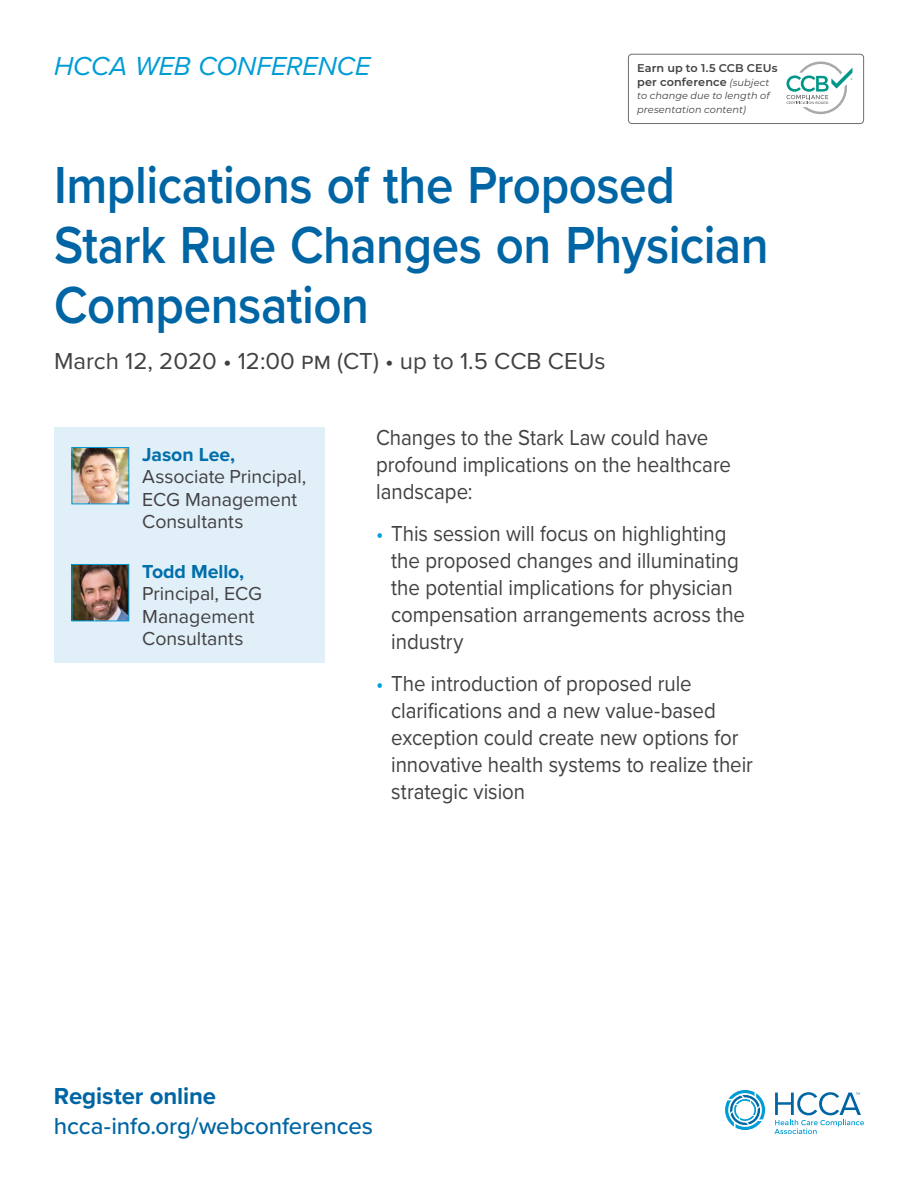
<style>
.page{position:relative;width:918px;height:1188px;background:#fff}
.page>*{position:absolute;margin:0;border:0;box-sizing:border-box;transform-origin:0 0}
.t1{font:600 54px/60px "Proxima Nova";letter-spacing:-.01em;color:#0065a4;scale:.91 1}
.t2{font:italic 27px "Proxima Nova";letter-spacing:-.005em;color:#009cd6}
.t3{font:24px "Proxima Nova";color:#414042}
.t4{font:500 24px "Proxima Nova";letter-spacing:-.005em;color:#0065a4}
.t5{font:700 24px "Proxima Nova";letter-spacing:-.005em;color:#0065a4}
.t6{font:22.5px/27px "Proxima Nova";letter-spacing:-.005em;color:#414042;scale:.91 1}
.t7{font:19.5px/22.5px "Proxima Nova";color:#414042}
.t8{font:700 19.5px "Proxima Nova";letter-spacing:-.005em;color:#006eab}
.t9{font:600 11.25px/13.5px "Montserrat";letter-spacing:.01em;color:#414042}
.t10{font:italic 9.75px/13.5px "Montserrat";letter-spacing:.01em;color:#414042}
.s1{font-weight:400;font-style:italic;font-size:9.75px}
.s2{color:#00a2d9}
</style>
<div class="page">
<div style="left:54px;top:428px;width:270px;height:235px;background:#e1eff8"></div>
<img style="left:74px;top:449px;width:53px;height:53px">
<div style="left:72px;top:447px;width:57px;height:57px;border:1px solid #009cd6"></div>
<img style="left:74px;top:566px;width:53px;height:53px">
<div style="left:72px;top:564px;width:57px;height:57px;border:1px solid #009cd6"></div>
<svg style="left:725px;top:1090px;width:40px;height:40px"></svg>
<svg style="left:774px;top:1092px;width:90px;height:42px"></svg>
<div style="left:628px;top:54px;width:236px;height:70px;border:1px solid #6d6e71;border-radius:4px"></div>
<svg style="left:787px;top:62px;width:65px;height:52px"></svg>
<p class="t2" style="left:54px;top:46px;width:318px">HCCA WEB CONFERENCE</p>
<p class="t9" style="left:637px;top:61px;width:142px">Earn up to 1.5 CCB CEUs per conference <span class="s1">(subject</span></p>
<p class="t10" style="left:637px;top:89px;width:134px">to change due to length of presentation content)</p>
<h1 class="t1" style="left:54px;top:154px;width:787px">Implications of the Proposed<br>Stark Rule Changes on Physician<br>Compensation</h1>
<p class="t3" style="left:54px;top:343px;width:553px">March 12, 2020 • 12:00 pm (CT) • up to 1.5 CCB CEUs</p>
<p class="t8" style="left:142px;top:440px;width:94px">Jason Lee,</p>
<p class="t7" style="left:142px;top:465px;width:166px">Associate Principal,<br>ECG Management<br>Consultants</p>
<p class="t8" style="left:142px;top:557px;width:103px">Todd Mello,</p>
<p class="t7" style="left:142px;top:582px;width:121px">Principal, ECG<br>Management<br>Consultants</p>
<p class="t6" style="left:376px;top:423px;width:391px">Changes to the Stark Law could have profound implications on the healthcare landscape:</p>
<p class="t6" style="left:391px;top:519px;width:390px;text-indent:-15px"><span class="s2">•</span> This session will focus on highlighting the proposed changes and illuminating the potential implications for physician compensation arrangements across the industry</p>
<p class="t6" style="left:391px;top:669px;width:399px;text-indent:-15px"><span class="s2">•</span> The introduction of proposed rule clarifications and a new value-based exception could create new options for innovative health systems to realize their strategic vision</p>
<p class="t5" style="left:54px;top:1078px;width:164px">Register online</p>
<p class="t4" style="left:54px;top:1108px;width:320px">hcca-info.org/webconferences</p>
</div>
